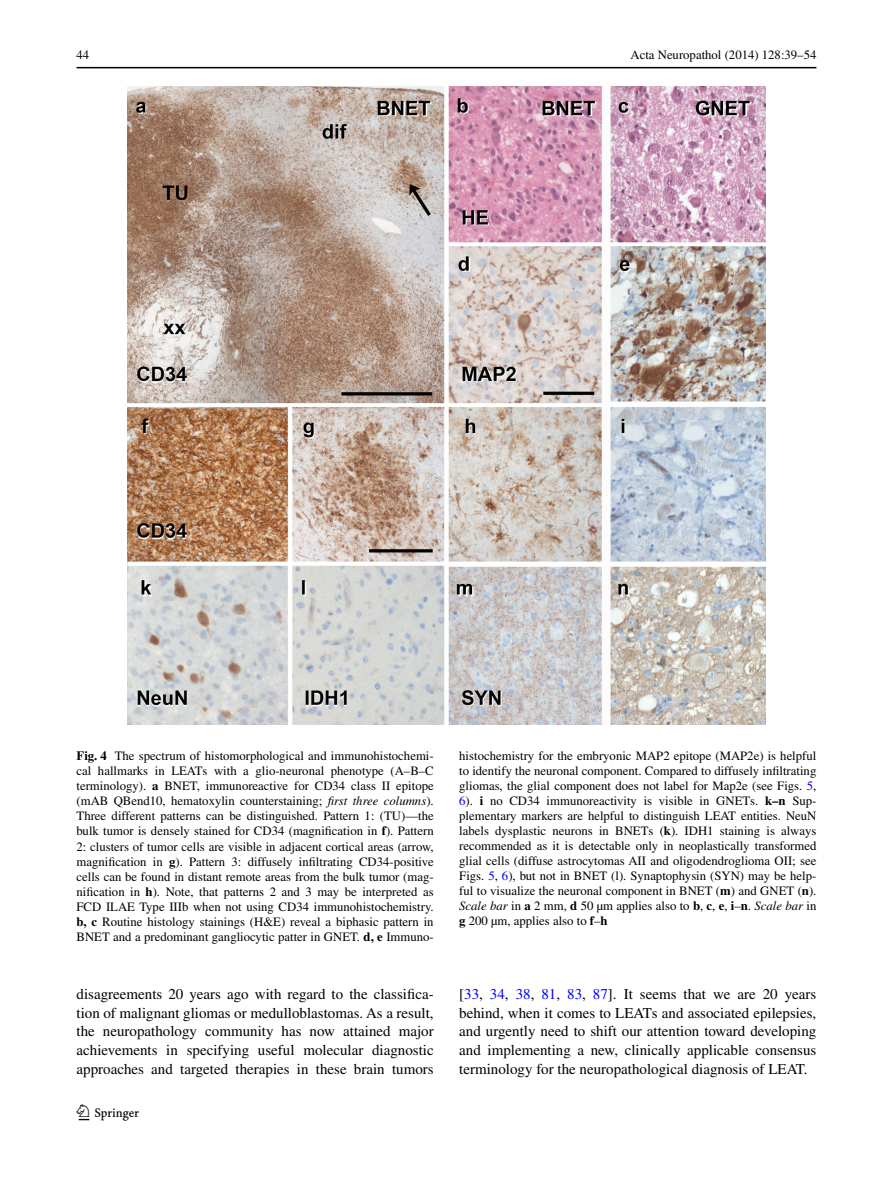
<style>
.page{position:relative;width:893px;height:1187px;background:#fff}
.page>*{position:absolute;margin:0;border:0;box-sizing:border-box;transform-origin:0 0}
.t1{font:22.5px "Springnew";color:#000}
.t2{font:15px/18.8px "Times";color:#000;text-align:justify}
.t3{font:12.75px/15px "Times";color:#000;text-align:justify}
.s1{font-weight:700}
.s2{font-style:italic}
.s3{color:#00f}
</style>
<div class="page">
<hr style="left:77px;top:67px;width:739px;height:1px;background:#000">
<img style="left:127px;top:87px;width:638px;height:638px">
<p class="t3" style="left:77px;top:48px;width:14px">44</p>
<p class="t3" style="left:630px;top:48px;width:187px">Acta Neuropathol (2014) 128:39–54</p>
<p class="t3" style="left:77px;top:748px;width:359px"><span class="s1">Fig. 4</span> The spectrum of histomorphological and immunohistochemi&shy;cal hallmarks in LEATs with a glio-neuronal phenotype (A–B–C terminology). <span class="s1">a</span> BNET, immunoreactive for CD34 class II epitope (mAB QBend10, hematoxylin counterstaining; <span class="s2">first three columns</span>).<br>Three different patterns can be distinguished. Pattern 1: (TU)—the bulk tumor is densely stained for CD34 (magnification in <span class="s1">f</span>). Pattern 2: clusters of tumor cells are visible in adjacent cortical areas (arrow, magnification in <span class="s1">g</span>). Pattern 3: diffusely infiltrating CD34-positive cells can be found in distant remote areas from the bulk tumor (mag&shy;nification in <span class="s1">h</span>). Note, that patterns 2 and 3 may be interpreted as FCD ILAE Type IIIb when not using CD34 immunohistochemistry. <span class="s1">b, c</span> Routine histology stainings (H&amp;E) reveal a biphasic pattern in BNET and a predominant gangliocytic patter in GNET. <span class="s1">d, e</span> Immuno-</p>
<p class="t3" style="left:459px;top:748px;width:359px">histochemistry for the embryonic MAP2 epitope (MAP2e) is helpful to identify the neuronal component. Compared to diffusely infiltrating gliomas, the glial component does not label for Map2e (see Figs. <span class="s3">5</span>, <span class="s3">6</span>). <span class="s1">i</span> no CD34 immunoreactivity is visible in GNETs. <span class="s1">k–n</span> Sup&shy;plementary markers are helpful to distinguish LEAT entities. NeuN labels dysplastic neurons in BNETs (<span class="s1">k</span>). IDH1 staining is always recommended as it is detectable only in neoplastically transformed glial cells (diffuse astrocytomas AII and oligodendroglioma OII; see Figs. <span class="s3">5</span>, <span class="s3">6</span>), but not in BNET (l). Synaptophysin (SYN) may be help&shy;ful to visualize the neuronal component in BNET (<span class="s1">m</span>) and GNET (<span class="s1">n</span>).<br><span class="s2">Scale bar</span> in <span class="s1">a</span> 2 mm, <span class="s1">d</span> 50 µm applies also to <span class="s1">b</span>, <span class="s1">c</span>, <span class="s1">e</span>, <span class="s1">i</span>–<span class="s1">n</span>. <span class="s2">Scale bar</span> in <span class="s1">g</span> 200 µm, applies also to <span class="s1">f</span>–<span class="s1">h</span></p>
<p class="t2" style="left:77px;top:984px;width:359px">disagreements 20 years ago with regard to the classifica&shy;tion of malignant gliomas or medulloblastomas. As a result, the neuropathology community has now attained major achievements in specifying useful molecular diagnostic approaches and targeted therapies in these brain tumors</p>
<p class="t2" style="left:459px;top:984px;width:359px">[<span class="s3">33</span>, <span class="s3">34</span>, <span class="s3">38</span>, <span class="s3">81</span>, <span class="s3">83</span>, <span class="s3">87</span>]. It seems that we are 20 years behind, when it comes to LEATs and associated epilepsies, and urgently need to shift our attention toward developing and implementing a new, clinically applicable consensus terminology for the neuropathological diagnosis of LEAT.</p>
<h1 class="t1" style="left:79px;top:1104px;width:62px">1 3</h1>
</div>
